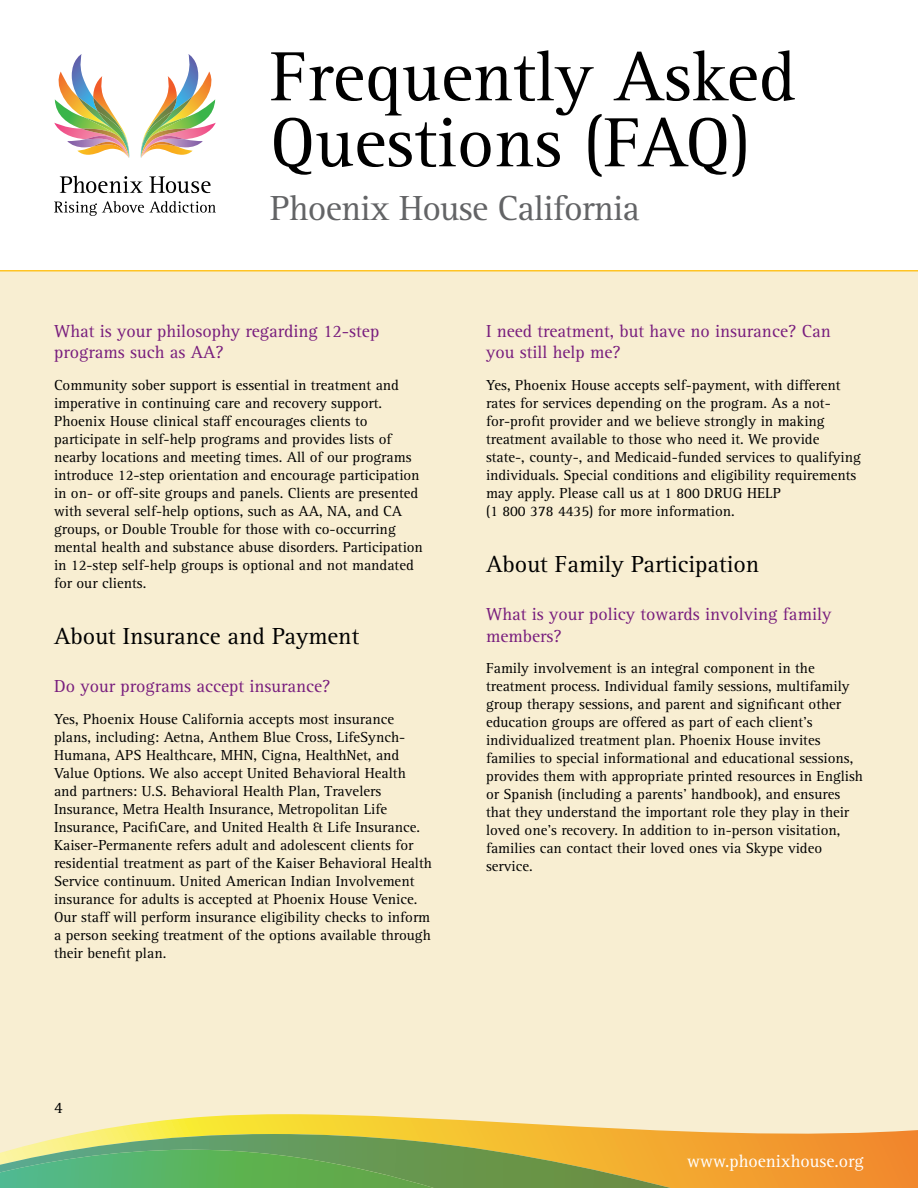
<style>
.page{position:relative;width:918px;height:1188px;background:#fff}
.page>*{position:absolute;margin:0;border:0;box-sizing:border-box;transform-origin:0 0}
.t1{font:72px/66px "Rotis Serif";color:#000}
.t2{font:36px "Rotis Serif";letter-spacing:-.02em;color:#636466}
.FAQ_Section{font:24px "Rotis Serif";color:#000}
.FAQ_Question{font:18px/21.6px "Rotis Serif";color:#781d7d}
.t3{font:18px "Rotis Serif";color:#fff}
.t4{font:16.5px "Rotis Serif";color:#000}
.FAQ_Body{font:15px/18px "Rotis Serif";color:#000}
</style>
<div class="page">
<svg style="left:60px;top:176px;width:83px;height:17px"></svg>
<svg style="left:54px;top:201px;width:162px;height:15px"></svg>
<svg style="left:149px;top:176px;width:62px;height:17px"></svg>
<img style="left:54px;top:54px;width:76px;height:104px">
<img style="left:140px;top:54px;width:76px;height:104px">
<div style="left:0;top:270px;width:918px;height:844px;background:#f8eed2"></div>
<svg style="left:0;top:1114px;width:824px;height:74px;background:#f5cf71"></svg>
<svg style="left:824px;top:1072px;width:94px;height:116px;background:#f4be82"></svg>
<svg style="left:0;top:1134px;width:722px;height:54px;background:#91ad55"></svg>
<h1 class="t1" style="left:270px;top:46px;width:527px">Frequently Asked<br>Questions (FAQ)</h1>
<h2 class="t2" style="left:270px;top:188px;width:371px">Phoenix House California</h2>
<p class="FAQ_Question" style="left:54px;top:320px;width:327px">What is your philosophy regarding 12-step programs such as AA?</p>
<p class="FAQ_Body" style="left:54px;top:376px;width:370px">Community sober support is essential in treatment and imperative in continuing care and recovery support.<br>Phoenix House clinical staff encourages clients to participate in self-help programs and provides lists of nearby locations and meeting times. All of our programs introduce 12-step orientation and encourage participation in on- or off-site groups and panels. Clients are presented with several self-help options, such as AA, NA, and CA groups, or Double Trouble for those with co-occurring mental health and substance abuse disorders. Participation in 12-step self-help groups is optional and not mandated for our clients.</p>
<p class="FAQ_Section" style="left:54px;top:622px;width:307px">About Insurance and Payment</p>
<p class="FAQ_Question" style="left:54px;top:676px;width:278px">Do your programs accept insurance?</p>
<p class="FAQ_Body" style="left:54px;top:710px;width:379px">Yes, Phoenix House California accepts most insurance plans, including: Aetna, Anthem Blue Cross, LifeSynch-Humana, APS Healthcare, MHN, Cigna, HealthNet, and Value Options. We also accept United Behavioral Health and partners: U.S. Behavioral Health Plan, Travelers Insurance, Metra Health Insurance, Metropolitan Life Insurance, PacifiCare, and United Health &amp; Life Insurance.<br>Kaiser-Permanente refers adult and adolescent clients for residential treatment as part of the Kaiser Behavioral Health Service continuum. United American Indian Involvement insurance for adults is accepted at Phoenix House Venice.<br>Our staff will perform insurance eligibility checks to inform a person seeking treatment of the options available through their benefit plan.</p>
<p class="FAQ_Question" style="left:486px;top:320px;width:346px">I need treatment, but have no insurance? Can you still help me?</p>
<p class="FAQ_Body" style="left:486px;top:376px;width:376px">Yes, Phoenix House accepts self-payment, with different rates for services depending on the program. As a not&shy;for-profit provider and we believe strongly in making treatment available to those who need it. We provide state-, county-, and Medicaid-funded services to qualifying individuals. Special conditions and eligibility requirements may apply. Please call us at 1 800 DRUG HELP<br>(1 800 378 4435) for more information.</p>
<p class="FAQ_Section" style="left:486px;top:550px;width:275px">About Family Participation</p>
<p class="FAQ_Question" style="left:486px;top:604px;width:347px">What is your policy towards involving family members?</p>
<p class="FAQ_Body" style="left:486px;top:660px;width:379px">Family involvement is an integral component in the treatment process. Individual family sessions, multifamily group therapy sessions, and parent and significant other education groups are offered as part of each client’s individualized treatment plan. Phoenix House invites families to special informational and educational sessions, provides them with appropriate printed resources in English or Spanish (including a parents’ handbook), and ensures that they understand the important role they play in their loved one’s recovery. In addition to in-person visitation, families can contact their loved ones via Skype video service.</p>
<p class="t4" style="left:54px;top:1098px;width:10px">4</p>
<p class="t3" style="left:687px;top:1151px;width:178px">www.phoenixhouse.org</p>
</div>
